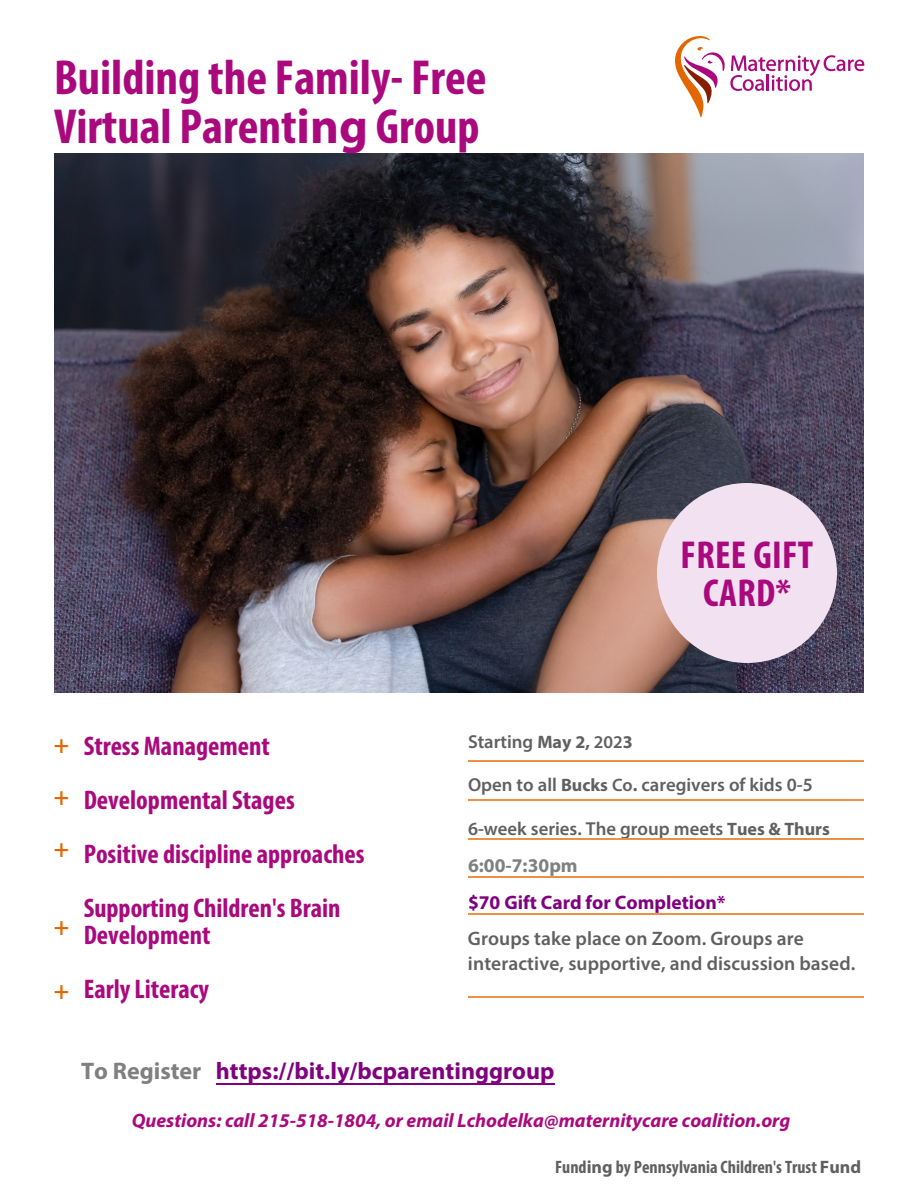
<style>
.page{position:relative;width:918px;height:1188px;background:#fff}
.page>*{position:absolute;margin:0;border:0;box-sizing:border-box;transform-origin:0 0}
.t1{font:700 condensed 49.5px/49.5px "Myriad Pro";color:#aa097d}
.t2{font:700 condensed 39.15px/38.2px "Myriad Pro";letter-spacing:.01em;color:#aa097d;text-align:center}
.t3{font:700 condensed 27px/54px "Myriad Pro";color:#aa097d}
.t4{font:700 condensed 25.95px/51.8px "Myriad Pro";color:#e36600;text-align:justify}
.t5{font:700 24px "Myriad Pro";color:#800080}
.t6{font:600 19.5px/24.8px "Myriad Pro";letter-spacing:.005em;color:#616060}
.t7{font:italic 700 19.5px "Myriad Pro";color:#aa097d}
.t8{font:700 19.5px "Myriad Pro";color:#800080}
.t9{font:700 19.5px "Myriad Pro";color:#808080}
.t10{font:600 18.75px "Myriad Pro";color:#616060}
.t11{font:700 condensed 18px "Myriad Pro";color:#616060}
.s1{font-stretch:normal}
.s2{font-weight:700;font-size:18px}
.s3{font-size:18px}
.s4{color:#808080}
</style>
<div class="page">
<hr style="left:468px;top:760px;width:396px;height:2px;background:#ee8f43">
<hr style="left:468px;top:799px;width:396px;height:2px;background:#ee8f43">
<hr style="left:468px;top:877px;width:396px;height:1px;background:#ee8f43">
<hr style="left:468px;top:914px;width:396px;height:1px;background:#ee8f43">
<hr style="left:468px;top:996px;width:396px;height:2px;background:#ee8f43">
<img style="left:54px;top:153px;width:810px;height:540px">
<div style="left:657px;top:483px;width:180px;height:180px;background:#f2e1f1;border-radius:50%"></div>
<svg style="left:675px;top:36px;width:189px;height:82px"></svg>
<hr style="left:468px;top:838px;width:396px;height:1px;background:#ee8f43">
<hr style="left:216px;top:1083px;width:338px;height:1px;background:#800080">
<h1 class="t1" style="left:54px;top:56px;width:434px">Building the Family- Free<br>Virtual Parent<span class="s1">ing</span> Group</h1>
<h2 class="t2" style="left:681px;top:539px;width:134px">FREE GIFT<br>CARD*</h2>
<p class="t4" style="left:54px;top:721px;width:17px">+ + +</p>
<p class="t4" style="left:54px;top:902px;width:17px">+</p>
<p class="t4" style="left:54px;top:966px;width:17px">+</p>
<p class="t3" style="left:84px;top:722px;width:282px">Stress Management<br>Developmental Stages<br>Positive discipline approaches<br>Supporting Children's Brain</p>
<p class="t3" style="left:84px;top:911px;width:128px">Development<br>Early Literacy</p>
<p class="t10" style="left:468px;top:734px;width:166px">Starting <span class="s2">May 2,</span> <span class="s3">202</span><span class="s2">3</span></p>
<p class="t10" style="left:468px;top:777px;width:346px">Open to all <span class="s2">Bucks</span> <span class="s3">Co</span><span class="s2">.</span> caregivers of kids 0-5</p>
<p class="t10" style="left:468px;top:821px;width:363px">6-week series. The group meets <span class="s2">Tues &amp; Thurs</span></p>
<p class="t9" style="left:468px;top:853px;width:111px">6:00-7:30pm</p>
<p class="t8" style="left:468px;top:890px;width:259px">$70 Gift Card for Completion*</p>
<p class="t6" style="left:468px;top:928px;width:389px">Groups take place on Zoom. Groups are interactive, supportive, and discussion based.</p>
<p class="t5" style="left:81px;top:1055px;width:475px"><span class="s4">To Register</span> https://bit.ly/bcparentinggroup</p>
<p class="t7" style="left:132px;top:1108px;width:660px">Questions: call 215-518-1804, or email Lchodelka@maternitycare coalition.org</p>
<p class="t11" style="left:555px;top:1159px;width:307px">Fund<span class="s1">ing</span> by Pennsylvania Children's Trust <span class="s1">Fund</span></p>
</div>
